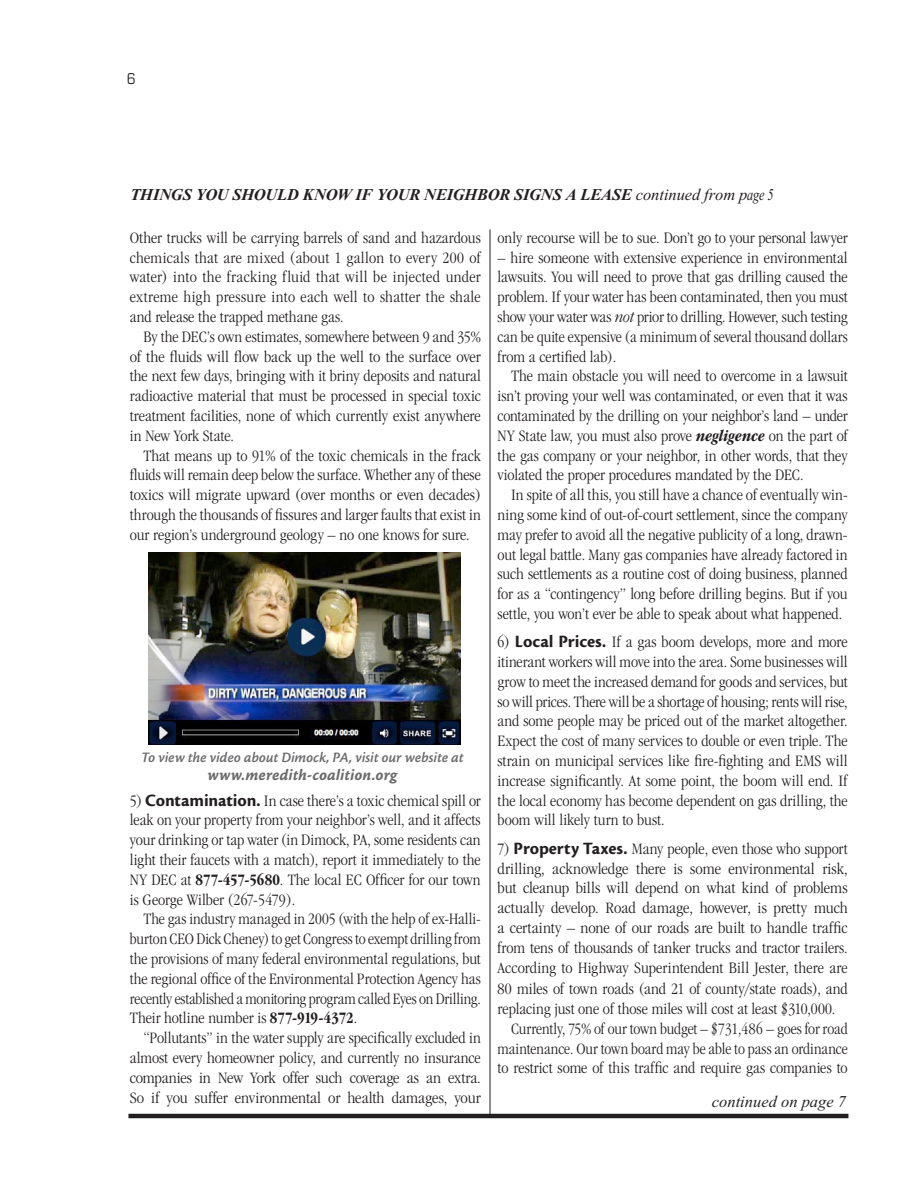
<style>
.page{position:relative;width:918px;height:1188px;background:#fff}
.page>*{position:absolute;margin:0;border:0;box-sizing:border-box;transform-origin:0 0}
.t1{font:16.5px/19.8px "ITC Garamond MM 300 458";color:#231f20;text-align:justify}
.t2{font:16.5px "ITC Garamond MM 300 458";letter-spacing:.02em;color:#231f20}
.t3{font:italic 700 16.5px "Times New Roman";letter-spacing:-.015em;color:#231f20}
.t4{font:16.5px "ITC Garamond MM 300 458";letter-spacing:.025em;color:#231f20}
.t5{font:16.5px "Cronos MM It 700 11";letter-spacing:.01em;color:#6b6b6e}
.t6{font:italic 16.5px "Times New Roman";color:#231f20}
.t7{font:15px "Cronos MM It 574 10";color:#6b6b6e}
.t8{font:condensed 15px "Eurostile";color:#231f20}
.s1{font-weight:400}
.s2{font-family:"Cronos MM 700 12";font-size:18px}
.s3{font-family:"ITC Garamond MM 595 400"}
.s4{font-family:"ITC Garamond MM It 300 458"}
.s5{font-family:"ITC Garamond MM It 595 400"}
</style>
<div class="page">
<hr style="left:128px;top:1114px;width:720px;height:4px;background:#231f20">
<hr style="left:490px;top:229px;width:1px;height:887px;background:#231f20">
<img style="left:149px;top:552px;width:311px;height:193px">
<p class="t8" style="left:127px;top:70px;width:10px">6</p>
<p class="t3" style="left:130px;top:185px;width:645px">THINGS YOU SHOULD KNOW IF YOUR NEIGHBOR SIGNS A LEASE <span class="s1">continued from page 5</span></p>
<p class="t1" style="left:130px;top:228px;width:352px">Other trucks will be carrying barrels of sand and hazardous</p>
<p class="t2" style="left:130px;top:248px;width:352px">chemicals that are mixed (about 1 gallon to every 200 of</p>
<p class="t4" style="left:130px;top:268px;width:352px">water) into the fracking fluid that will be injected under</p>
<p class="t2" style="left:130px;top:288px;width:352px">extreme high pressure into each well to shatter the shale</p>
<p class="t1" style="left:130px;top:307px;width:215px">and release the trapped methane gas.</p>
<p class="t1" style="left:143px;top:327px;width:339px">By the DEC’s own estimates, somewhere between 9 and 35%</p>
<p class="t1" style="left:130px;top:347px;width:352px">of the fluids will flow back up the well to the surface over</p>
<p class="t1" style="left:130px;top:366px;width:352px">the next few days, bringing with it briny deposits and natural</p>
<p class="t1" style="left:130px;top:386px;width:352px">radioactive material that must be processed in special toxic</p>
<p class="t1" style="left:130px;top:406px;width:352px">treatment facilities, none of which currently exist anywhere</p>
<p class="t1" style="left:130px;top:426px;width:106px">in New York State.</p>
<p class="t1" style="left:143px;top:446px;width:339px">That means up to 91% of the toxic chemicals in the frack</p>
<p class="t1" style="left:130px;top:465px;width:353px">fluids will remain deep below the surface. Whether any of these</p>
<p class="t1" style="left:130px;top:485px;width:352px">toxics will migrate upward (over months or even decades)</p>
<p class="t1" style="left:130px;top:505px;width:353px">through the thousands of fissures and larger faults that exist in</p>
<p class="t1" style="left:130px;top:525px;width:341px">our region’s underground geology – no one knows for sure.</p>
<p class="t7" style="left:141px;top:750px;width:324px">To view the video about Dimock, PA, visit our website at</p>
<p class="t5" style="left:208px;top:766px;width:191px">www.meredith-coalition.org</p>
<p class="t1" style="left:130px;top:791px;width:352px">5) <span class="s2">Contamination.</span> In case there’s a toxic chemical spill or</p>
<p class="t1" style="left:130px;top:810px;width:352px">leak on your property from your neighbor’s well, and it affects</p>
<p class="t1" style="left:130px;top:830px;width:352px">your drinking or tap water (in Dimock, PA, some residents can</p>
<p class="t1" style="left:130px;top:850px;width:352px">light their faucets with a match), report it immediately to the</p>
<p class="t1" style="left:130px;top:870px;width:352px">NY DEC at <span class="s3">877-457-5680</span>. The local EC Officer for our town</p>
<p class="t1" style="left:130px;top:890px;width:167px">is George Wilber (267-5479).</p>
<p class="t1" style="left:143px;top:909px;width:339px">The gas industry managed in 2005 (with the help of ex-Halli-</p>
<p class="t1" style="left:130px;top:929px;width:352px">burton CEO Dick Cheney) to get Congress to exempt drilling from</p>
<p class="t1" style="left:130px;top:949px;width:352px">the provisions of many federal environmental regulations, but</p>
<p class="t1" style="left:130px;top:969px;width:352px">the regional office of the Environmental Protection Agency has</p>
<p class="t1" style="left:130px;top:989px;width:352px">recently established a monitoring program called Eyes on Drilling.</p>
<p class="t1" style="left:130px;top:1008px;width:229px">Their hotline number is <span class="s3">877-919-4372</span>.</p>
<p class="t1" style="left:143px;top:1028px;width:339px">“Pollutants” in the water supply are specifically excluded in</p>
<p class="t1" style="left:130px;top:1048px;width:352px">almost every homeowner policy, and currently no insurance</p>
<p class="t1" style="left:130px;top:1068px;width:352px">companies in New York offer such coverage as an extra.</p>
<p class="t1" style="left:130px;top:1088px;width:352px">So if you suffer environmental or health damages, your</p>
<p class="t1" style="left:498px;top:228px;width:352px">only recourse will be to sue. Don’t go to your personal lawyer</p>
<p class="t1" style="left:498px;top:248px;width:352px">– hire someone with extensive experience in environmental</p>
<p class="t1" style="left:498px;top:267px;width:352px">lawsuits. You will need to prove that gas drilling caused the</p>
<p class="t1" style="left:498px;top:287px;width:352px">problem. If your water has been contaminated, then you must</p>
<p class="t1" style="left:498px;top:307px;width:352px">show your water was <span class="s4">not</span> prior to drilling. However, such testing</p>
<p class="t1" style="left:498px;top:327px;width:352px">can be quite expensive (a minimum of several thousand dollars</p>
<p class="t1" style="left:498px;top:347px;width:120px">from a certified lab).</p>
<p class="t1" style="left:511px;top:366px;width:338px">The main obstacle you will need to overcome in a lawsuit</p>
<p class="t1" style="left:498px;top:386px;width:352px">isn’t proving your well was contaminated, or even that it was</p>
<p class="t1" style="left:498px;top:406px;width:352px">contaminated by the drilling on your neighbor’s land – under</p>
<p class="t1" style="left:498px;top:426px;width:352px">NY State law, you must also prove <span class="s5">negligence</span> on the part of</p>
<p class="t1" style="left:498px;top:446px;width:352px">the gas company or your neighbor, in other words, that they</p>
<p class="t1" style="left:498px;top:465px;width:308px">violated the proper procedures mandated by the DEC.</p>
<p class="t1" style="left:511px;top:485px;width:338px">In spite of all this, you still have a chance of eventually win-</p>
<p class="t1" style="left:498px;top:505px;width:352px">ning some kind of out-of-court settlement, since the company</p>
<p class="t1" style="left:498px;top:525px;width:352px">may prefer to avoid all the negative publicity of a long, drawn-</p>
<p class="t1" style="left:498px;top:545px;width:352px">out legal battle. Many gas companies have already factored in</p>
<p class="t1" style="left:498px;top:564px;width:352px">such settlements as a routine cost of doing business, planned</p>
<p class="t1" style="left:498px;top:584px;width:352px">for as a “contingency” long before drilling begins. But if you</p>
<p class="t1" style="left:498px;top:604px;width:346px">settle, you won’t ever be able to speak about what happened.</p>
<p class="t1" style="left:498px;top:632px;width:352px">6) <span class="s2">Local Prices.</span> If a gas boom develops, more and more itinerant workers will move into the area. Some businesses will grow to meet the increased demand for goods and services, but so will prices. There will be a shortage of housing; rents will rise, and some people may be priced out of the market altogether.<br>Expect the cost of many services to double or even triple. The strain on municipal services like fire-fighting and EMS will increase significantly. At some point, the boom will end. If the local economy has become dependent on gas drilling, the boom will likely turn to bust.</p>
<p class="t1" style="left:498px;top:839px;width:352px">7) <span class="s2">Property Taxes.</span> Many people, even those who support drilling, acknowledge there is some environmental risk, but cleanup bills will depend on what kind of problems actually develop. Road damage, however, is pretty much a certainty – none of our roads are built to handle traffic from tens of thousands of tanker trucks and tractor trailers.<br>According to Highway Superintendent Bill Jester, there are</p>
<p class="t1" style="left:498px;top:979px;width:352px">80 miles of town roads (and 21 of county/state roads), and</p>
<p class="t1" style="left:498px;top:999px;width:339px">replacing just one of those miles will cost at least $310,000.</p>
<p class="t1" style="left:511px;top:1019px;width:338px">Currently, 75% of our town budget – $731,486 – goes for road</p>
<p class="t1" style="left:498px;top:1039px;width:352px">maintenance. Our town board may be able to pass an ordinance</p>
<p class="t1" style="left:498px;top:1058px;width:352px">to restrict some of this traffic and require gas companies to</p>
<p class="t6" style="left:712px;top:1092px;width:136px">continued on page 7</p>
</div>
